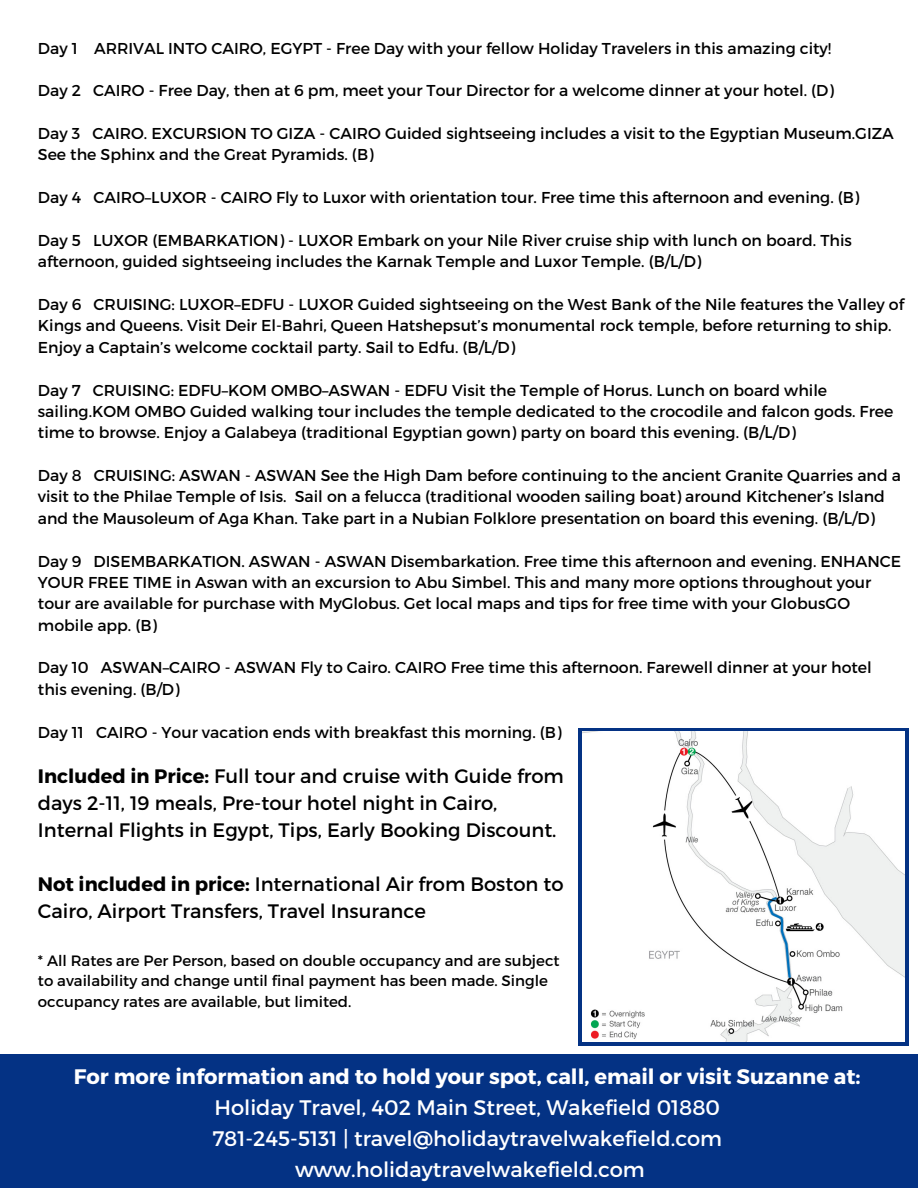
<style>
.page{position:relative;width:918px;height:1188px;background:#fff}
.page>*{position:absolute;margin:0;border:0;box-sizing:border-box;transform-origin:0 0}
.t1{font:21px "Montserrat";color:#fff}
.t2{font:700 21px "Montserrat";color:#fff}
.t3{font:19.5px/27px "Montserrat";color:#000}
.t4{font:15.75px/21.3px "Montserrat";color:#000}
.t5{font:15px/20.2px "Montserrat";color:#000}
.s1{font-weight:700}
</style>
<div class="page">
<div style="left:0;top:1054px;width:918px;height:134px;background:#043284"></div>
<svg style="left:578px;top:728px;width:331px;height:317px;fill:#043284"></svg>
<img style="left:583px;top:732px;width:322px;height:309px">
<p class="t4" style="left:38px;top:37px;width:795px">Day 1 ARRIVAL INTO CAIRO, EGYPT - Free Day with your fellow Holiday Travelers in this amazing city!</p>
<p class="t4" style="left:38px;top:79px;width:798px">Day 2 CAIRO - Free Day, then at 6 pm, meet your Tour Director for a welcome dinner at your hotel. (D)</p>
<p class="t4" style="left:38px;top:122px;width:857px">Day 3 CAIRO. EXCURSION TO GIZA - CAIRO Guided sightseeing includes a visit to the Egyptian Museum.GIZA<br>See the Sphinx and the Great Pyramids. (B)</p>
<p class="t4" style="left:38px;top:186px;width:823px">Day 4 CAIRO–LUXOR - CAIRO Fly to Luxor with orientation tour. Free time this afternoon and evening. (B)</p>
<p class="t4" style="left:38px;top:229px;width:815px">Day 5 LUXOR (EMBARKATION) - LUXOR Embark on your Nile River cruise ship with lunch on board. This afternoon, guided sightseeing includes the Karnak Temple and Luxor Temple. (B/L/D)</p>
<p class="t4" style="left:38px;top:293px;width:868px">Day 6 CRUISING: LUXOR–EDFU - LUXOR Guided sightseeing on the West Bank of the Nile features the Valley of<br>Kings and Queens. Visit Deir El-Bahri, Queen Hatshepsut’s monumental rock temple, before returning to ship.<br>Enjoy a Captain’s welcome cocktail party. Sail to Edfu. (B/L/D)</p>
<p class="t4" style="left:38px;top:379px;width:857px">Day 7 CRUISING: EDFU–KOM OMBO–ASWAN - EDFU Visit the Temple of Horus. Lunch on board while sailing.KOM OMBO Guided walking tour includes the temple dedicated to the crocodile and falcon gods. Free time to browse. Enjoy a Galabeya (traditional Egyptian gown) party on board this evening. (B/L/D)</p>
<p class="t4" style="left:38px;top:464px;width:865px">Day 8 CRUISING: ASWAN - ASWAN See the High Dam before continuing to the ancient Granite Quarries and a visit to the Philae Temple of Isis. Sail on a felucca (traditional wooden sailing boat) around Kitchener’s Island and the Mausoleum of Aga Khan. Take part in a Nubian Folklore presentation on board this evening. (B/L/D)</p>
<p class="t4" style="left:38px;top:550px;width:865px">Day 9 DISEMBARKATION. ASWAN - ASWAN Disembarkation. Free time this afternoon and evening. ENHANCE YOUR FREE TIME in Aswan with an excursion to Abu Simbel. This and many more options throughout your tour are available for purchase with MyGlobus. Get local maps and tips for free time with your GlobusGO mobile app. (B)</p>
<p class="t4" style="left:38px;top:656px;width:835px">Day 10 ASWAN–CAIRO - ASWAN Fly to Cairo. CAIRO Free time this afternoon. Farewell dinner at your hotel this evening. (B/D)</p>
<p class="t4" style="left:38px;top:721px;width:525px">Day 11 CAIRO - Your vacation ends with breakfast this morning. (B)</p>
<p class="t3" style="left:38px;top:761px;width:527px"><span class="s1">Included in Price:</span> Full tour and cruise with Guide from days 2-11, 19 meals, Pre-tour hotel night in Cairo,<br>Internal Flights in Egypt, Tips, Early Booking Discount.</p>
<p class="t3" style="left:38px;top:869px;width:527px"><span class="s1">Not included in price:</span> International Air from Boston to<br>Cairo, Airport Transfers, Travel Insurance</p>
<p class="t5" style="left:38px;top:950px;width:523px">* All Rates are Per Person, based on double occupancy and are subject to availability and change until final payment has been made. Single occupancy rates are available, but limited.</p>
<p class="t2" style="left:74px;top:1063px;width:788px">For more information and to hold your spot, call, email or visit Suzanne at:</p>
<p class="t1" style="left:214px;top:1094px;width:507px">Holiday Travel, 402 Main Street, Wakefield 01880</p>
<p class="t1" style="left:212px;top:1125px;width:511px">781-245-5131 | travel@holidaytravelwakefield.com</p>
<p class="t1" style="left:295px;top:1156px;width:351px">www.holidaytravelwakefield.com</p>
</div>
